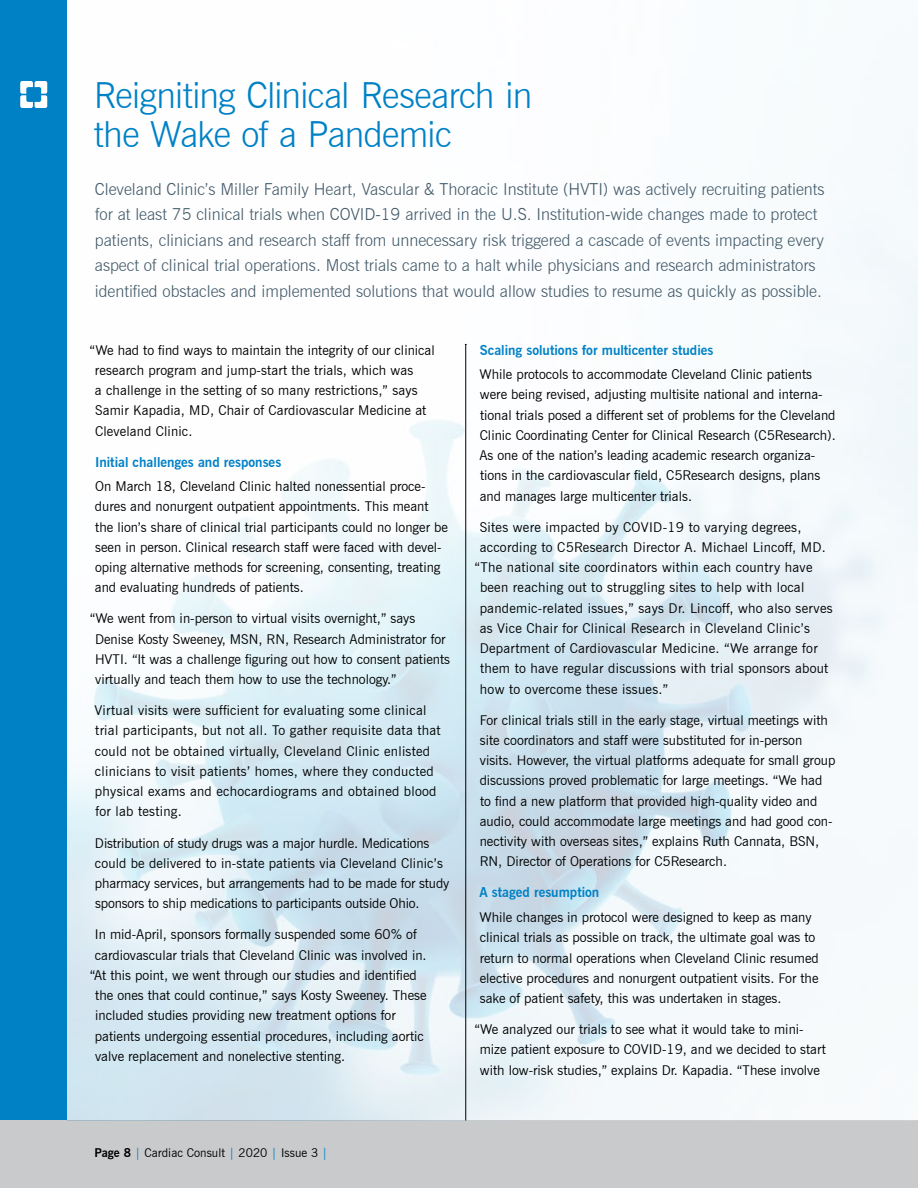
<style>
.page{position:relative;width:918px;height:1188px;background:#fff}
.page>*{position:absolute;margin:0;border:0;box-sizing:border-box;transform-origin:0 0}
.t1{font:300 36px/39px "News Gothic BT";letter-spacing:-.02em;color:#0081c6}
.t2{font:300 16.5px/25.5px "News Gothic BT";color:#425a69}
.t3{font:13.5px/20.2px "News Gothic BT";color:#000}
.t4{font:13.5px/20.2px "News Gothic BT";letter-spacing:.02em;color:#000}
.t5{font:700 13.5px "News Gothic BT";color:#0081c6}
.t6{font:12px "News Gothic BT";letter-spacing:.005em;color:#000}
.s1{font-weight:700}
.s2{color:#0081c6}
</style>
<div class="page">
<div style="left:0;top:1120px;width:918px;height:68px;background:#c9cacc"></div>
<div style="left:0;top:0;width:68px;height:1120px;background:#0081c6"></div>
<svg style="left:20px;top:81px;width:27px;height:27px"></svg>
<img style="left:68px;top:144px;width:850px;height:976px">
<hr style="left:465px;top:344px;width:1px;height:776px;background:#000">
<h1 class="t1" style="left:94px;top:76px;width:440px">Reigniting Clinical Research in the Wake of a Pandemic</h1>
<p class="t2" style="left:95px;top:176px;width:731px">Cleveland Clinic’s Miller Family Heart, Vascular &amp; Thoracic Institute (HVTI) was actively recruiting patients for at least 75 clinical trials when COVID-19 arrived in the U.S. Institution-wide changes made to protect patients, clinicians and research staff from unnecessary risk triggered a cascade of events impacting every aspect of clinical trial operations. Most trials came to a halt while physicians and research administrators identified obstacles and implemented solutions that would allow studies to resume as quickly as possible.</p>
<p class="t3" style="left:95px;top:339px;width:341px;text-indent:-5px">“We had to find ways to maintain the integrity of our clinical research program and jump-start the trials, which was<br>a challenge in the setting of so many restrictions,” says Samir Kapadia, MD, Chair of Cardiovascular Medicine at Cleveland Clinic.</p>
<p class="t5" style="left:95px;top:454px;width:188px">Initial challenges and responses</p>
<p class="t3" style="left:95px;top:476px;width:354px">On March 18, Cleveland Clinic halted nonessential proce&shy;dures and nonurgent outpatient appointments. This meant the lion’s share of clinical trial participants could no longer be seen in person. Clinical research staff were faced with devel&shy;oping alternative methods for screening, consenting, treating and evaluating hundreds of patients.</p>
<p class="t3" style="left:95px;top:608px;width:357px;text-indent:-5px">“We went from in-person to virtual visits overnight,” says Denise Kosty Sweeney, MSN, RN, Research Administrator for HVTI. “It was a challenge figuring out how to consent patients virtually and teach them how to use the technology.”</p>
<p class="t4" style="left:95px;top:700px;width:348px">Virtual visits were sufficient for evaluating some clinical trial participants, but not all. To gather requisite data that could not be obtained virtually, Cleveland Clinic enlisted clinicians to visit patients’ homes, where they conducted physical exams and echocardiograms and obtained blood for lab testing.</p>
<p class="t3" style="left:95px;top:833px;width:356px">Distribution of study drugs was a major hurdle. Medications could be delivered to in-state patients via Cleveland Clinic’s pharmacy services, but arrangements had to be made for study sponsors to ship medications to participants outside Ohio.</p>
<p class="t3" style="left:95px;top:924px;width:323px">In mid-April, sponsors formally suspended some 60% of</p>
<p class="t3" style="left:95px;top:945px;width:333px">cardiovascular trials that Cleveland Clinic was involved in.</p>
<p class="t3" style="left:90px;top:965px;width:329px">“At this point, we went through our studies and identified</p>
<p class="t3" style="left:95px;top:985px;width:333px">the ones that could continue,” says Kosty Sweeney. These</p>
<p class="t3" style="left:95px;top:1005px;width:302px">included studies providing new treatment options for</p>
<p class="t3" style="left:95px;top:1026px;width:330px">patients undergoing essential procedures, including aortic</p>
<p class="t3" style="left:95px;top:1046px;width:251px">valve replacement and nonelective stenting.</p>
<p class="t5" style="left:480px;top:342px;width:235px">Scaling solutions for multicenter studies</p>
<p class="t3" style="left:479px;top:364px;width:358px">While protocols to accommodate Cleveland Clinic patients were being revised, adjusting multisite national and interna&shy;tional trials posed a different set of problems for the Cleveland Clinic Coordinating Center for Clinical Research (C5Research).<br>As one of the nation’s leading academic research organiza&shy;tions in the cardiovascular field, C5Research designs, plans and manages large multicenter trials.</p>
<p class="t4" style="left:480px;top:517px;width:323px">Sites were impacted by COVID-19 to varying degrees,</p>
<p class="t4" style="left:480px;top:537px;width:348px">according to C5Research Director A. Michael Lincoff, MD.</p>
<p class="t4" style="left:474px;top:557px;width:340px">“The national site coordinators within each country have</p>
<p class="t4" style="left:480px;top:577px;width:326px">been reaching out to struggling sites to help with local</p>
<p class="t4" style="left:480px;top:598px;width:354px">pandemic-related issues,” says Dr. Lincoff, who also serves</p>
<p class="t4" style="left:480px;top:618px;width:332px">as Vice Chair for Clinical Research in Cleveland Clinic’s</p>
<p class="t4" style="left:480px;top:638px;width:339px">Department of Cardiovascular Medicine. “We arrange for</p>
<p class="t4" style="left:480px;top:658px;width:350px">them to have regular discussions with trial sponsors about</p>
<p class="t4" style="left:480px;top:679px;width:190px">how to overcome these issues.”</p>
<p class="t3" style="left:480px;top:710px;width:357px">For clinical trials still in the early stage, virtual meetings with site coordinators and staff were substituted for in-person visits. However, the virtual platforms adequate for small group discussions proved problematic for large meetings. “We had to find a new platform that provided high-quality video and audio, could accommodate large meetings and had good con&shy;nectivity with overseas sites,” explains Ruth Cannata, BSN, RN, Director of Operations for C5Research.</p>
<p class="t5" style="left:480px;top:884px;width:121px">A staged resumption</p>
<p class="t3" style="left:480px;top:907px;width:341px">While changes in protocol were designed to keep as many clinical trials as possible on track, the ultimate goal was to return to normal operations when Cleveland Clinic resumed elective procedures and nonurgent outpatient visits. For the sake of patient safety, this was undertaken in stages.</p>
<p class="t3" style="left:480px;top:1019px;width:348px;text-indent:-5px">“We analyzed our trials to see what it would take to mini&shy;mize patient exposure to COVID-19, and we decided to start with low-risk studies,” explains Dr. Kapadia. “These involve</p>
<p class="t6" style="left:94px;top:1145px;width:235px"><span class="s1">Page 8</span> <span class="s2">|</span> Cardiac Consult <span class="s2">|</span> 2020 <span class="s2">|</span> Issue 3 <span class="s2">|</span></p>
</div>
